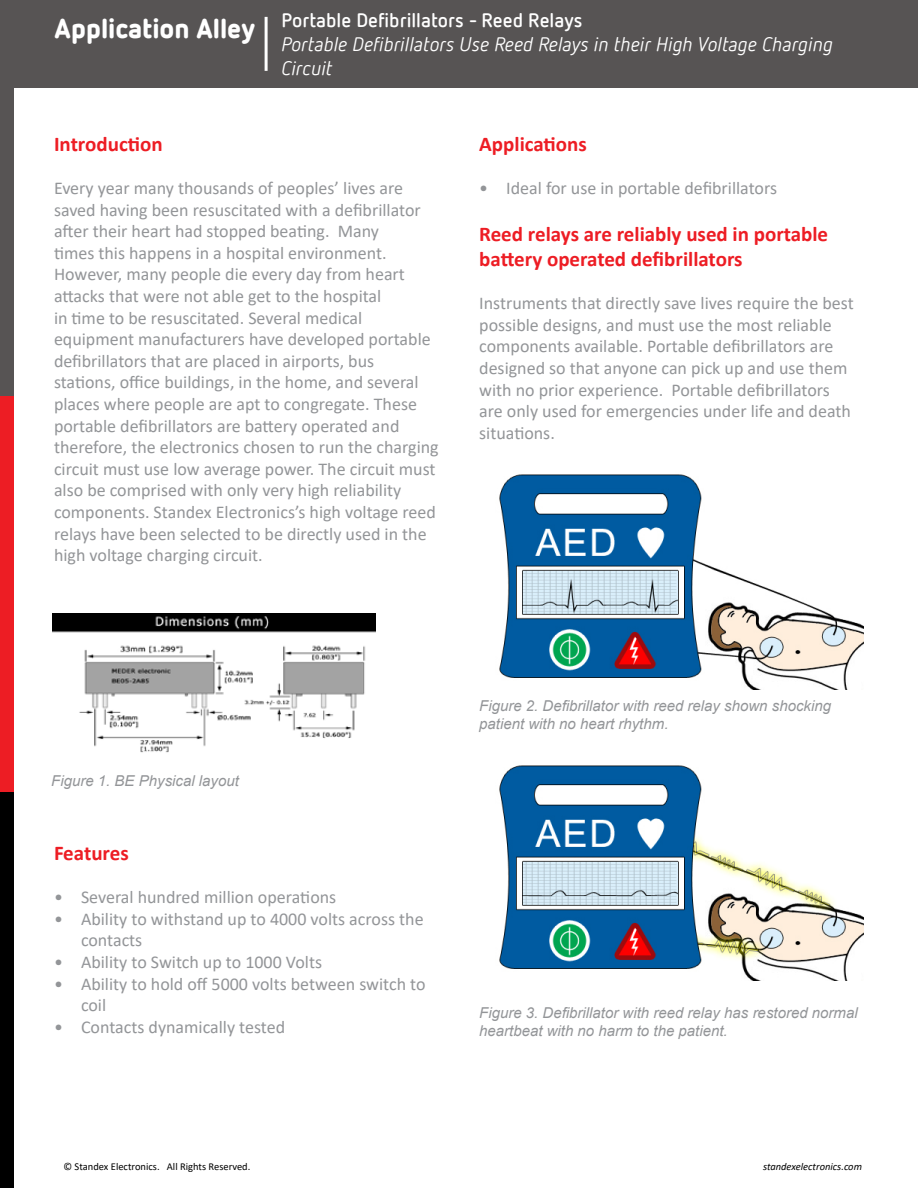
<style>
.page{position:relative;width:918px;height:1188px;background:#fff}
.page>*{position:absolute;margin:0;border:0;box-sizing:border-box;transform-origin:0 0}
.t1{font:900 27px "Netto Offc";color:#fff}
.t2{font:700 21px/25.2px "Calibri";color:#ed1d24}
.t3{font:italic 19.5px/24px "Netto Offc";color:#fff}
.t4{font:700 19.5px "Netto Offc";color:#fff}
.t5{font:18px/21.6px "Calibri";color:#939598}
.t6{font:italic 15px/18px "Arial";color:#939598}
.t7{font:10.5px "Calibri";color:#000}
.t8{font:italic 10.5px "Calibri";color:#000}
</style>
<div class="page">
<div style="left:0;top:0;width:918px;height:88px;background:#575454"></div>
<hr style="left:265px;top:17px;width:3px;height:54px;background:#fff">
<div style="left:0;top:396px;width:14px;height:396px;background:#ed1d24"></div>
<div style="left:0;top:792px;width:14px;height:396px;background:#000"></div>
<div style="left:0;top:0;width:14px;height:396px;background:#575454"></div>
<img style="left:52px;top:613px;width:324px;height:140px">
<img style="left:499px;top:474px;width:365px;height:215px">
<img style="left:499px;top:765px;width:365px;height:216px">
<h1 class="t1" style="left:55px;top:11px;width:202px">Application Alley</h1>
<p class="t4" style="left:281px;top:8px;width:303px">Portable Defibrillators - Reed Relays</p>
<p class="t3" style="left:281px;top:32px;width:553px">Portable Defibrillators Use Reed Relays in their High Voltage Charging<br>Circuit</p>
<p class="t2" style="left:54px;top:131px;width:110px">Introduction</p>
<p class="t5" style="left:54px;top:177px;width:386px">Every year many thousands of peoples’ lives are saved having been resuscitated with a defibrillator after their heart had stopped beating. Many<br>times this happens in a hospital environment.<br>However, many people die every day from heart attacks that were not able get to the hospital<br>in time to be resuscitated. Several medical equipment manufacturers have developed portable defibrillators that are placed in airports, bus stations, office buildings, in the home, and several places where people are apt to congregate. These portable defibrillators are battery operated and therefore, the electronics chosen to run the charging circuit must use low average power. The circuit must also be comprised with only very high reliability components. Standex Electronics’s high voltage reed relays have been selected to be directly used in the high voltage charging circuit.</p>
<p class="t2" style="left:479px;top:131px;width:109px">Applications</p>
<p class="t5" style="left:479px;top:177px;width:299px">• Ideal for use in portable defibrillators</p>
<p class="t2" style="left:479px;top:221px;width:350px">Reed relays are reliably used in portable battery operated defibrillators</p>
<p class="t5" style="left:479px;top:292px;width:376px">Instruments that directly save lives require the best possible designs, and must use the most reliable components available. Portable defibrillators are designed so that anyone can pick up and use them with no prior experience. Portable defibrillators are only used for emergencies under life and death situations.</p>
<p class="t6" style="left:51px;top:772px;width:189px">Figure 1. BE Physical layout</p>
<p class="t2" style="left:54px;top:840px;width:76px">Features</p>
<p class="t5" style="left:54px;top:886px;width:284px">• Several hundred million operations</p>
<p class="t5" style="left:81px;top:908px;width:344px;text-indent:-27px">• Ability to withstand up to 4000 volts across the contacts</p>
<p class="t5" style="left:54px;top:951px;width:270px">• Ability to Switch up to 1000 Volts</p>
<p class="t5" style="left:81px;top:972px;width:346px;text-indent:-27px">• Ability to hold off 5000 volts between switch to coil</p>
<p class="t5" style="left:54px;top:1016px;width:233px">• Contacts dynamically tested</p>
<p class="t6" style="left:479px;top:697px;width:353px">Figure 2. Defibrillator with reed relay shown shocking patient with no heart rhythm.</p>
<p class="t6" style="left:479px;top:1004px;width:380px">Figure 3. Defibrillator with reed relay has restored normal heartbeat with no harm to the patient.</p>
<p class="t7" style="left:63px;top:1159px;width:188px">© Standex Electronics. All Rights Reserved.</p>
<p class="t8" style="left:763px;top:1159px;width:100px">standexelectronics.com</p>
</div>
